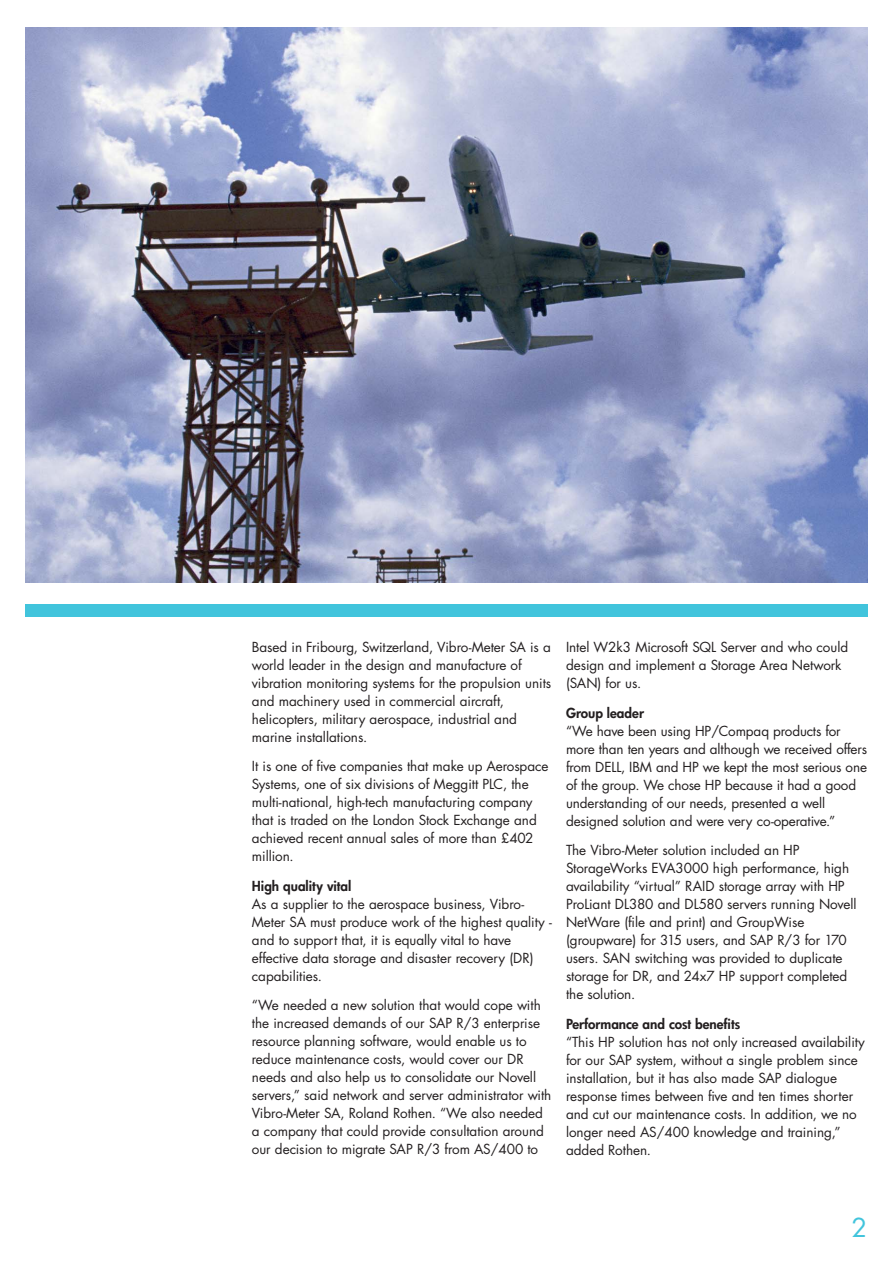
<style>
.page{position:relative;width:893px;height:1263px;background:#fff}
.page>*{position:absolute;margin:0;border:0;box-sizing:border-box;transform-origin:0 0}
.t1{font:25.5px "Futura";color:#41c4dc}
.t2{font:13.5px/18px "Futura";letter-spacing:-.005em;color:#231f20}
.t3{font:800 13.5px "Futura";color:#231f20}
</style>
<div class="page">
<div style="left:25px;top:604px;width:842px;height:13px;background:#41c4dc"></div>
<img style="left:25px;top:27px;width:842px;height:555px">
<p class="t2" style="left:252px;top:639px;width:301px">Based in Fribourg, Switzerland, Vibro-Meter SA is a world leader in the design and manufacture of vibration monitoring systems for the propulsion units and machinery used in commercial aircraft, helicopters, military aerospace, industrial and marine installations.</p>
<p class="t2" style="left:252px;top:758px;width:298px">It is one of five companies that make up Aerospace Systems, one of six divisions of Meggitt PLC, the multi-national, high-tech manufacturing company that is traded on the London Stock Exchange and achieved recent annual sales of more than £402 million.</p>
<p class="t3" style="left:252px;top:879px;width:101px">High quality vital</p>
<p class="t2" style="left:252px;top:896px;width:302px">As a supplier to the aerospace business, Vibro-Meter SA must produce work of the highest quality - and to support that, it is equally vital to have effective data storage and disaster recovery (DR) capabilities.</p>
<p class="t2" style="left:252px;top:997px;width:301px">“We needed a new solution that would cope with the increased demands of our SAP R/3 enterprise resource planning software, would enable us to reduce maintenance costs, would cover our DR needs and also help us to consolidate our Novell servers,” said network and server administrator with Vibro-Meter SA, Roland Rothen. “We also needed a company that could provide consultation around our decision to migrate SAP R/3 from AS/400 to</p>
<p class="t2" style="left:566px;top:639px;width:284px">Intel W2k3 Microsoft SQL Server and who could design and implement a Storage Area Network (SAN) for us.</p>
<p class="t3" style="left:566px;top:706px;width:80px">Group leader</p>
<p class="t2" style="left:566px;top:723px;width:303px">“We have been using HP/Compaq products for more than ten years and although we received offers from DELL, IBM and HP we kept the most serious one of the group. We chose HP because it had a good understanding of our needs, presented a well designed solution and were very co-operative.”</p>
<p class="t2" style="left:566px;top:842px;width:292px">The Vibro-Meter solution included an HP StorageWorks EVA3000 high performance, high availability “virtual” RAID storage array with HP ProLiant DL380 and DL580 servers running Novell NetWare (file and print) and GroupWise (groupware) for 315 users, and SAP R/3 for 170 users. SAN switching was provided to duplicate storage for DR, and 24x7 HP support completed the solution.</p>
<p class="t3" style="left:566px;top:1017px;width:176px">Performance and cost benefits</p>
<p class="t2" style="left:566px;top:1034px;width:300px">“This HP solution has not only increased availability for our SAP system, without a single problem since installation, but it has also made SAP dialogue response times between five and ten times shorter and cut our maintenance costs. In addition, we no longer need AS/400 knowledge and training,” added Rothen.</p>
<h1 class="t1" style="left:851px;top:1215px;width:17px">2</h1>
</div>
